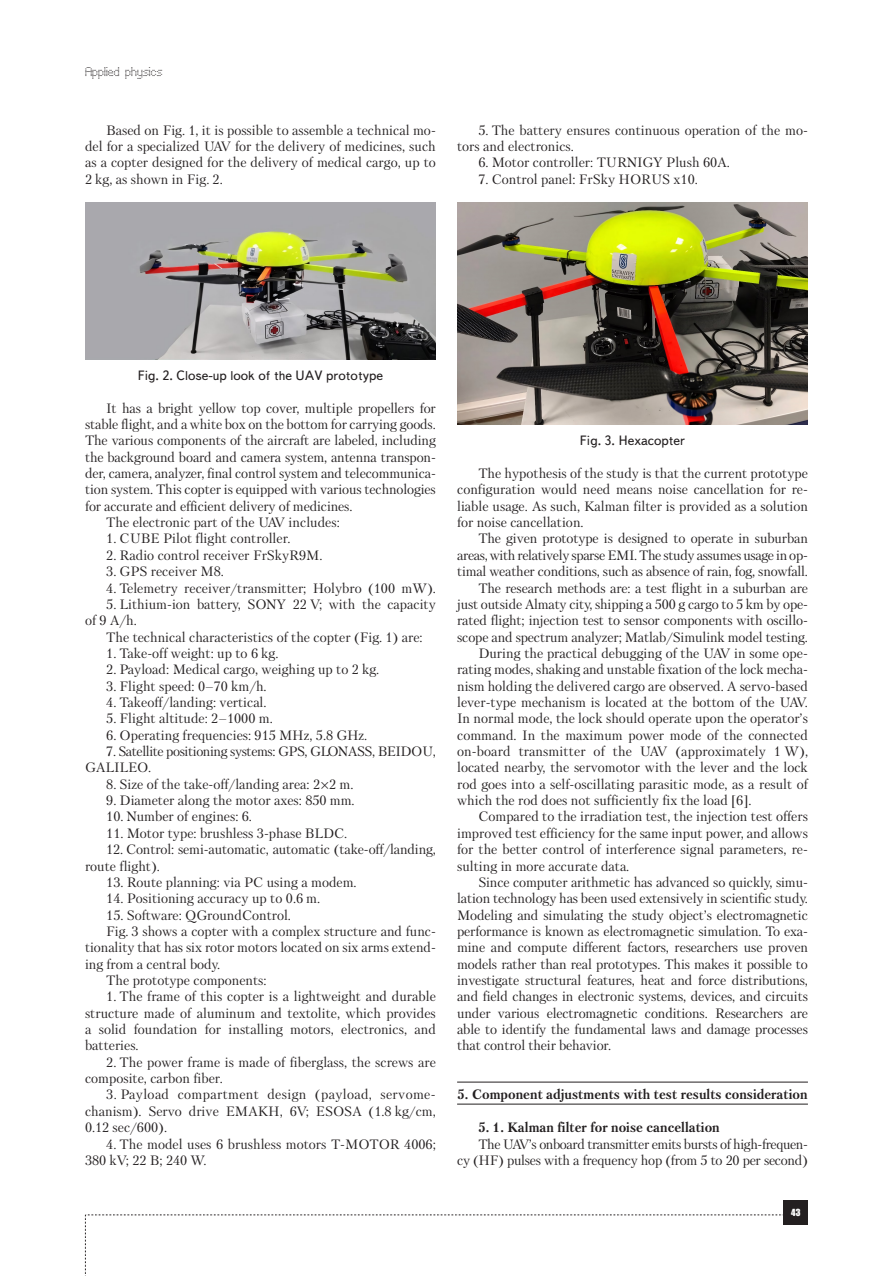
<style>
.page{position:relative;width:893px;height:1276px;background:#fff}
.page>*{position:absolute;margin:0;border:0;box-sizing:border-box;transform-origin:0 0}
.Text__англ__отступ{font:13.5px/16.4px "Petersburg C";color:#231f20;text-align:justify}
.Text__англ__отступ-2{font:13.5px/16.4px "Petersburg C";letter-spacing:-.03em;color:#231f20}
.Text__англ__отступ-3{font:13.5px/16.4px "Petersburg C";letter-spacing:.025em;color:#231f20}
.Подпись_рисунка{font:13.5px "Text Book C";color:#231f20}
.Раздел_статьи{font:700 13.5px "Petersburg C";color:#231f20}
.Text__англ__отступ-4{font:700 13.5px "Petersburg C";color:#231f20}
.t1{font:12px "Perfo C";letter-spacing:.015em;color:#231f20}
.t2{font:9px "Impact";color:#fff}
</style>
<div class="page">
<svg style="left:85px;top:1214px;width:699px;height:62px"></svg>
<div style="left:784px;top:1200px;width:24px;height:24px;background:#231f20"></div>
<img style="left:85px;top:203px;width:350px;height:156px">
<hr style="left:457px;top:1081px;width:351px;height:1px;background:#231f20">
<hr style="left:457px;top:1103px;width:351px;height:1px;background:#231f20">
<img style="left:457px;top:203px;width:351px;height:222px">
<p class="t1" style="left:85px;top:65px;width:79px">Applied physics</p>
<p class="Text__англ__отступ" style="left:85px;top:122px;width:352px;text-align:left;text-indent:21px">Based on Fig. 1, it is possible to assemble a technical mo&shy;del for a specialized UAV for the delivery of medicines, such as a copter designed for the delivery of medical cargo, up to 2 kg, as shown in Fig. 2.</p>
<p class="Text__англ__отступ" style="left:457px;top:122px;width:352px;text-indent:21px">5. The battery ensures continuous operation of the mo&shy;tors and electronics.</p>
<p class="Text__англ__отступ" style="left:478px;top:154px;width:253px">6. Motor controller: TURNIGY Plush 60A.</p>
<p class="Text__англ__отступ" style="left:478px;top:171px;width:221px">7. Control panel: FrSky HORUS x10.</p>
<p class="Подпись_рисунка" style="left:138px;top:368px;width:247px">Fig. 2. Close-up look of the UAV prototype</p>
<p class="Text__англ__отступ" style="left:85px;top:399px;width:352px;text-indent:21px">It has a bright yellow top cover, multiple propellers for stable flight, and a white box on the bottom for carrying goods.<br>The various components of the aircraft are labeled, including the background board and camera system, antenna transpon&shy;der, camera, analyzer, final control system and telecommunica&shy;tion system. This copter is equipped with various technologies for accurate and efficient delivery of medicines.</p>
<p class="Text__англ__отступ" style="left:106px;top:514px;width:235px">The electronic part of the UAV includes:</p>
<p class="Text__англ__отступ" style="left:106px;top:530px;width:186px">1. CUBE Pilot flight controller.</p>
<p class="Text__англ__отступ" style="left:106px;top:547px;width:218px">2. Radio control receiver FrSkyR9M.</p>
<p class="Text__англ__отступ" style="left:106px;top:563px;width:119px">3. GPS receiver M8.</p>
<p class="Text__англ__отступ" style="left:106px;top:579px;width:331px">4. Telemetry receiver/transmitter; Holybro (100 mW).</p>
<p class="Text__англ__отступ" style="left:85px;top:596px;width:352px;text-indent:21px">5. Lithium-ion battery, SONY 22 V; with the capacity of 9 A/h.</p>
<p class="Text__англ__отступ" style="left:106px;top:628px;width:318px">The technical characteristics of the copter (Fig. 1) are:</p>
<p class="Text__англ__отступ" style="left:106px;top:645px;width:174px">1. Take-off weight: up to 6 kg.</p>
<p class="Text__англ__отступ" style="left:106px;top:661px;width:274px">2. Payload: Medical cargo, weighing up to 2 kg.</p>
<p class="Text__англ__отступ" style="left:106px;top:677px;width:162px">3. Flight speed: 0–70 km/h.</p>
<p class="Text__англ__отступ" style="left:106px;top:694px;width:162px">4. Takeoff/landing: vertical.</p>
<p class="Text__англ__отступ" style="left:106px;top:710px;width:168px">5. Flight altitude: 2–1000 m.</p>
<p class="Text__англ__отступ" style="left:106px;top:726px;width:262px">6. Operating frequencies: 915 MHz, 5.8 GHz.</p>
<p class="Text__англ__отступ-2" style="left:85px;top:743px;width:352px;text-indent:21px">7. Satellite positioning systems: GPS, GLONASS, BEIDOU,<br>GALILEO.</p>
<p class="Text__англ__отступ" style="left:106px;top:775px;width:249px">8. Size of the take-off/landing area: 2 2 m.</p>
<p class="Text__англ__отступ" style="left:106px;top:792px;width:250px">9. Diameter along the motor axes: 850 mm.</p>
<p class="Text__англ__отступ" style="left:106px;top:808px;width:147px">10. Number of engines: 6.</p>
<p class="Text__англ__отступ" style="left:106px;top:825px;width:243px">11. Motor type: brushless 3-phase BLDC.</p>
<p class="Text__англ__отступ" style="left:85px;top:841px;width:352px;text-indent:21px">12. Control: semi-automatic, automatic (take-off/landing, route flight).</p>
<p class="Text__англ__отступ" style="left:106px;top:874px;width:252px">13. Route planning: via PC using a modem.</p>
<p class="Text__англ__отступ" style="left:106px;top:890px;width:215px">14. Positioning accuracy up to 0.6 m.</p>
<p class="Text__англ__отступ" style="left:106px;top:906px;width:186px">15. Software: QGroundControl.</p>
<p class="Text__англ__отступ" style="left:85px;top:923px;width:352px;text-indent:21px">Fig. 3 shows a copter with a complex structure and func&shy;tionality that has six rotor motors located on six arms extend&shy;ing from a central body.</p>
<p class="Text__англ__отступ" style="left:106px;top:972px;width:162px">The prototype components:</p>
<p class="Text__англ__отступ" style="left:85px;top:988px;width:352px;text-indent:21px">1. The frame of this copter is a lightweight and durable structure made of aluminum and textolite, which provides a solid foundation for installing motors, electronics, and batteries.</p>
<p class="Text__англ__отступ" style="left:85px;top:1053px;width:352px;text-indent:21px">2. The power frame is made of fiberglass, the screws are composite, carbon fiber.</p>
<p class="Text__англ__отступ-3" style="left:85px;top:1086px;width:352px;text-indent:21px">3. Payload compartment design (payload, servome&shy;chanism). Servo drive EMAKH, 6V; ESOSA (1.8 kg/cm,<br>0.12 sec/600).</p>
<p class="Text__англ__отступ" style="left:85px;top:1135px;width:352px;text-indent:21px">4. The model uses 6 brushless motors T-MOTOR 4006;<br>380 kV; 22 B; 240 W.</p>
<p class="Подпись_рисунка" style="left:580px;top:433px;width:107px">Fig. 3. Hexacopter</p>
<p class="Text__англ__отступ" style="left:457px;top:465px;width:352px;text-indent:21px">The hypothesis of the study is that the current prototype configuration would need means noise cancellation for re&shy;liable usage. As such, Kalman filter is provided as a solution for noise cancellation.</p>
<p class="Text__англ__отступ" style="left:457px;top:530px;width:352px;text-indent:21px">The given prototype is designed to operate in suburban areas, with relatively sparse EMI. The study assumes usage in op&shy;timal weather conditions, such as absence of rain, fog, snowfall.</p>
<p class="Text__англ__отступ" style="left:457px;top:579px;width:352px;text-indent:21px">The research methods are: a test flight in a suburban are just outside Almaty city, shipping a 500 g cargo to 5 km by ope&shy;rated flight; injection test to sensor components with oscillo&shy;scope and spectrum analyzer; Matlab/Simulink model testing.</p>
<p class="Text__англ__отступ" style="left:457px;top:645px;width:352px;text-indent:21px">During the practical debugging of the UAV in some ope&shy;rating modes, shaking and unstable fixation of the lock mecha&shy;nism holding the delivered cargo are observed. A servo-based lever-type mechanism is located at the bottom of the UAV.<br>In normal mode, the lock should operate upon the operator’s command. In the maximum power mode of the connected on-board transmitter of the UAV (approximately 1 W), located nearby, the servomotor with the lever and the lock rod goes into a self-oscillating parasitic mode, as a result of which the rod does not sufficiently fix the load [6].</p>
<p class="Text__англ__отступ" style="left:457px;top:808px;width:352px;text-indent:21px">Compared to the irradiation test, the injection test offers improved test efficiency for the same input power, and allows for the better control of interference signal parameters, re&shy;sulting in more accurate data.</p>
<p class="Text__англ__отступ" style="left:457px;top:874px;width:352px;text-indent:21px">Since computer arithmetic has advanced so quickly, simu&shy;lation technology has been used extensively in scientific study.<br>Modeling and simulating the study object’s electromagnetic performance is known as electromagnetic simulation. To exa&shy;mine and compute different factors, researchers use proven models rather than real prototypes. This makes it possible to investigate structural features, heat and force distributions, and field changes in electronic systems, devices, and circuits under various electromagnetic conditions. Researchers are able to identify the fundamental laws and damage processes that control their behavior.</p>
<p class="Раздел_статьи" style="left:457px;top:1086px;width:352px">5. Component adjustments with test results consideration</p>
<p class="Text__англ__отступ-4" style="left:478px;top:1119px;width:243px">5. 1. Kalman filter for noise cancellation</p>
<p class="Text__англ__отступ-2" style="left:457px;top:1135px;width:352px;text-align:right">The UAV’s onboard transmitter emits bursts of high-frequen-<br>cy (HF) pulses with a frequency hop (from 5 to 20 per second)</p>
<p class="t2" style="left:791px;top:1205px;width:11px">43</p>
</div>
